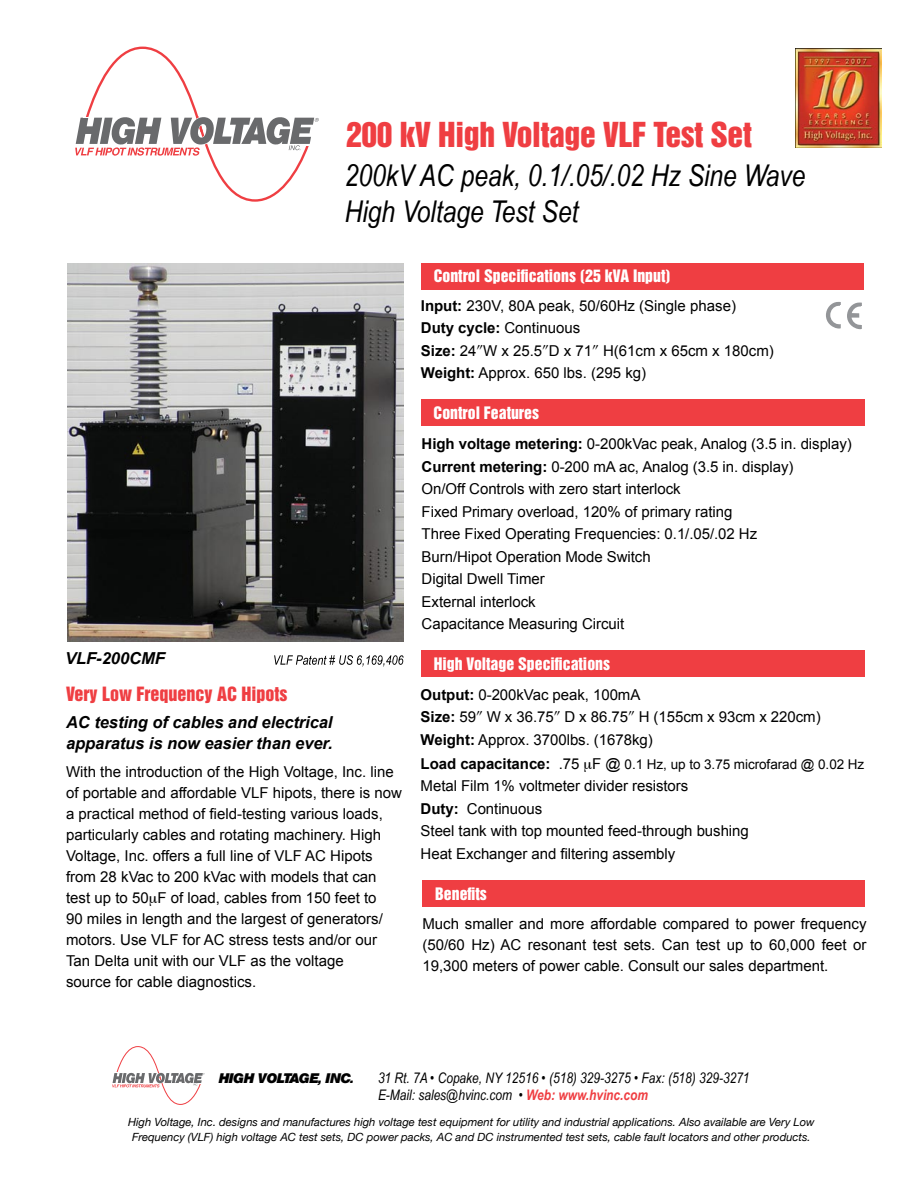
<style>
.page{position:relative;width:918px;height:1188px;background:#fff}
.page>*{position:absolute;margin:0;border:0;box-sizing:border-box;transform-origin:0 0}
.t1{font:31.5px "Helvetica Inserat";letter-spacing:-.01em;color:#ef3e42}
.t2{font:italic 30px/36px "Arial Narrow";color:#000}
.t3{font:18px "Helvetica Inserat";color:#ef3e42}
.t4{font:italic 700 16.5px/21px "Arial";letter-spacing:-.005em;color:#000}
.t5{font:15.75px "Helvetica Inserat";color:#fff}
.t6{font:15px/22.5px "Arial";color:#000}
.t7{font:italic 14.55px/17.4px "Arial Narrow";color:#000}
.t8{font:13.5px "Arial";letter-spacing:-.005em;color:#000}
.t9{font:13.5px "Heroic Heavy Ital";color:#000}
.t10{font:italic 11.25px/15px "Helvetica Neue";color:#000;text-align:center}
.s1{font-weight:700}
.s2{font-family:"Omni"}
.s3{font-weight:700;font-size:15px}
.s4{font-size:15px}
.s5{font-weight:700;color:#ef3e42}
</style>
<div class="page">
<svg style="left:75px;top:46px;width:244px;height:156px"></svg>
<svg style="left:112px;top:1046px;width:93px;height:59px"></svg>
<div style="left:421px;top:263px;width:443px;height:27px;background:#ef3e42"></div>
<div style="left:421px;top:399px;width:443px;height:27px;background:#ef3e42"></div>
<div style="left:422px;top:650px;width:443px;height:27px;background:#ef3e42"></div>
<img style="left:67px;top:264px;width:336px;height:378px">
<img style="left:796px;top:48px;width:85px;height:99px">
<div style="left:422px;top:880px;width:443px;height:27px;background:#ef3e42"></div>
<svg style="left:826px;top:302px;width:15px;height:27px"></svg>
<svg style="left:847px;top:303px;width:15px;height:26px"></svg>
<svg style="left:274px;top:655px;width:130px;height:12px"></svg>
<h1 class="t1" style="left:346px;top:115px;width:407px">200 kV High Voltage VLF Test Set</h1>
<h2 class="t2" style="left:345px;top:157px;width:462px">200kV AC peak, 0.1/.05/.02 Hz Sine Wave<br>High Voltage Test Set</h2>
<p class="t5" style="left:434px;top:267px;width:238px">Control Specifications (25 kVA Input)</p>
<p class="t6" style="left:421px;top:294px;width:354px"><span class="s1">Input:</span> 230V, 80A peak, 50/60Hz (Single phase)<br><span class="s1">Duty cycle:</span> Continuous<br><span class="s1">Size:</span> 24<span class="s2">”</span>W x 25.5<span class="s2">”</span>D x 71<span class="s2">”</span> H(61cm x 65cm x 180cm)<br><span class="s1">Weight:</span> Approx. 650 lbs. (295 kg)</p>
<p class="t5" style="left:434px;top:403px;width:107px">Control Features</p>
<p class="t4" style="left:65px;top:648px;width:101px">VLF-200CMF</p>
<p class="t3" style="left:66px;top:683px;width:223px">Very Low Frequency AC Hipots</p>
<p class="t4" style="left:66px;top:712px;width:268px">AC testing of cables and electrical apparatus is now easier than ever.</p>
<p class="t6" style="left:66px;top:761px;width:337px;line-height:21px">With the introduction of the High Voltage, Inc. line of portable and affordable VLF hipots, there is now a practical method of field-testing various loads, particularly cables and rotating machinery. High Voltage, Inc. offers a full line of VLF AC Hipots from 28 kVac to 200 kVac with models that can test up to 50 F of load, cables from 150 feet to<br>90 miles in length and the largest of generators/ motors. Use VLF for AC stress tests and/or our Tan Delta unit with our VLF as the voltage<br>source for cable diagnostics.</p>
<p class="t6" style="left:422px;top:433px;width:432px"><span class="s1">High voltage metering:</span> 0-200kVac peak, Analog (3.5 in. display)<br><span class="s1">Current metering:</span> 0-200 mA ac, Analog (3.5 in. display)<br>On/Off Controls with zero start interlock<br>Fixed Primary overload, 120% of primary rating<br>Three Fixed Operating Frequencies: 0.1/.05/.02 Hz<br>Burn/Hipot Operation Mode Switch<br>Digital Dwell Timer<br>External interlock<br>Capacitance Measuring Circuit</p>
<p class="t5" style="left:434px;top:654px;width:178px">High Voltage Specifications</p>
<p class="t6" style="left:421px;top:683px;width:402px"><span class="s1">Output:</span> 0-200kVac peak, 100mA<br><span class="s1">Size:</span> 59<span class="s2">”</span> W x 36.75<span class="s2">”</span> D x 86.75<span class="s2">”</span> H (155cm x 93cm x 220cm)<br><span class="s1">Weight:</span> Approx. 3700lbs. (1678kg)</p>
<p class="t8" style="left:421px;top:757px;width:445px"><span class="s3">Load capacitance:</span> <span class="s4">.75 F @</span> 0.1 Hz, up to 3.75 microfarad @ 0.02 Hz</p>
<p class="t6" style="left:421px;top:775px;width:330px">Metal Film 1% voltmeter divider resistors<br><span class="s1">Duty:</span> Continuous<br>Steel tank with top mounted feed-through bushing Heat Exchanger and filtering assembly</p>
<p class="t5" style="left:435px;top:884px;width:53px">Benefits</p>
<p class="t6" style="left:422px;top:913px;width:446px;line-height:21px;text-align:justify">Much smaller and more affordable compared to power frequency (50/60 Hz) AC resonant test sets. Can test up to 60,000 feet or 19,300 meters of power cable. Consult our sales department.</p>
<p class="t9" style="left:219px;top:1072px;width:136px">HIGH VOLTAGE, INC.</p>
<p class="t7" style="left:378px;top:1069px;width:373px">31 Rt. 7A • Copake, NY 12516 • (518) 329-3275 • Fax: (518) 329-3271<br>E-Mail: sales@hvinc.com • <span class="s5">Web: www.hvinc.com</span></p>
<p class="t10" style="left:128px;top:1114px;width:688px">High Voltage, Inc. designs and manufactures high voltage test equipment for utility and industrial applications. Also available are Very Low<br>Frequency (VLF) high voltage AC test sets, DC power packs, AC and DC instrumented test sets, cable fault locators and other products.</p>
</div>
